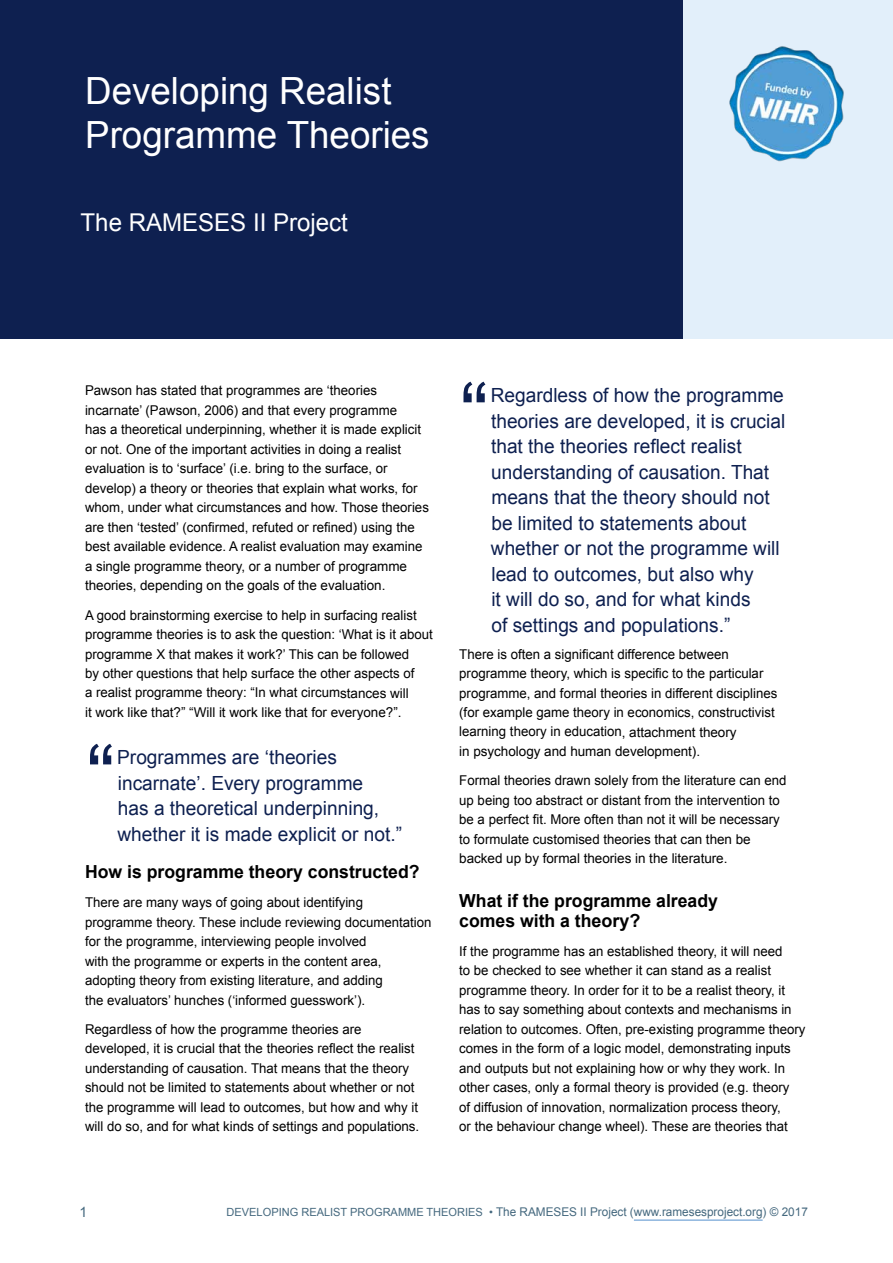
<style>
.page{position:relative;width:893px;height:1263px;background:#fff}
.page>*{position:absolute;margin:0;border:0;box-sizing:border-box;transform-origin:0 0}
.t1{font:37.5px/44.4px "Arial";color:#fff}
.t2{font:24.6px "Arial";color:#fff}
.t3{font:19.5px/25.5px "Arial";color:#0e2050}
.t4{font:700 18px/19.5px "Arial";color:#000}
.t5{font:14.25px "Arial";color:#44687e}
.t6{font:13.5px/19.5px "Arial";color:#000}
.t7{font:12px "Arial";color:#44687e}
.s1{font-size:11.25px}
</style>
<div class="page">
<hr style="left:634px;top:1220px;width:129px;height:1px;background:#5390cd">
<div style="left:0;top:0;width:893px;height:338px;background:#0e2050"></div>
<div style="left:683px;top:0;width:210px;height:338px;background:#e2effa"></div>
<img style="left:729px;top:46px;width:115px;height:116px">
<svg style="left:90px;top:744px;width:22px;height:20px"></svg>
<svg style="left:463px;top:382px;width:22px;height:20px"></svg>
<h1 class="t1" style="left:85px;top:69px;width:346px">Developing Realist<br>Programme Theories</h1>
<h2 class="t2" style="left:81px;top:206px;width:269px">The RAMESES II Project</h2>
<p class="t6" style="left:85px;top:381px;width:345px">Pawson has stated that programmes are ‘theories incarnate’ (Pawson, 2006) and that every programme<br>has a theoretical underpinning, whether it is made explicit or not. One of the important activities in doing a realist evaluation is to ‘surface’ (i.e. bring to the surface, or develop) a theory or theories that explain what works, for whom, under what circumstances and how. Those theories are then ‘tested’ (confirmed, refuted or refined) using the best available evidence. A realist evaluation may examine a single programme theory, or a number of programme theories, depending on the goals of the evaluation.</p>
<p class="t6" style="left:85px;top:605px;width:349px">A good brainstorming exercise to help in surfacing realist programme theories is to ask the question: ‘What is it about programme X that makes it work?’ This can be followed<br>by other questions that help surface the other aspects of<br>a realist programme theory: “In what circumstances will<br>it work like that?” “Will it work like that for everyone?”.</p>
<h3 class="t3" style="left:117px;top:745px;width:286px">Programmes are ‘theories incarnate’. Every programme<br>has a theoretical underpinning, whether it is made explicit or not.”</h3>
<h3 class="t4" style="left:85px;top:862px;width:336px">How is programme theory constructed?</h3>
<p class="t6" style="left:85px;top:893px;width:348px">There are many ways of going about identifying programme theory. These include reviewing documentation for the programme, interviewing people involved<br>with the programme or experts in the content area, adopting theory from existing literature, and adding<br>the evaluators’ hunches (‘informed guesswork’).</p>
<p class="t6" style="left:85px;top:1019px;width:336px">Regardless of how the programme theories are developed, it is crucial that the theories reflect the realist understanding of causation. That means that the theory should not be limited to statements about whether or not the programme will lead to outcomes, but how and why it will do so, and for what kinds of settings and populations.</p>
<p class="t3" style="left:491px;top:383px;width:296px">Regardless of how the programme theories are developed, it is crucial that the theories reflect realist understanding of causation. That means that the theory should not be limited to statements about whether or not the programme will lead to outcomes, but also why<br>it will do so, and for what kinds<br>of settings and populations.”</p>
<p class="t6" style="left:459px;top:644px;width:320px">There is often a significant difference between programme theory, which is specific to the particular programme, and formal theories in different disciplines (for example game theory in economics, constructivist learning theory in education, attachment theory<br>in psychology and human development).</p>
<p class="t6" style="left:459px;top:771px;width:329px">Formal theories drawn solely from the literature can end up being too abstract or distant from the intervention to be a perfect fit. More often than not it will be necessary to formulate customised theories that can then be backed up by formal theories in the literature.</p>
<h3 class="t4" style="left:459px;top:892px;width:260px">What if the programme already comes with a theory?</h3>
<p class="t6" style="left:459px;top:941px;width:348px">If the programme has an established theory, it will need<br>to be checked to see whether it can stand as a realist programme theory. In order for it to be a realist theory, it has to say something about contexts and mechanisms in relation to outcomes. Often, pre-existing programme theory comes in the form of a logic model, demonstrating inputs and outputs but not explaining how or why they work. In other cases, only a formal theory is provided (e.g. theory<br>of diffusion of innovation, normalization process theory,<br>or the behaviour change wheel). These are theories that</p>
<p class="t5" style="left:79px;top:1203px;width:9px">1</p>
<p class="t7" style="left:227px;top:1203px;width:583px"><span class="s1">DEVELOPING REALIST PROGRAMME THEORIES •</span> The RAMESES II Project (www.ramesesproject.org) © 2017</p>
</div>
